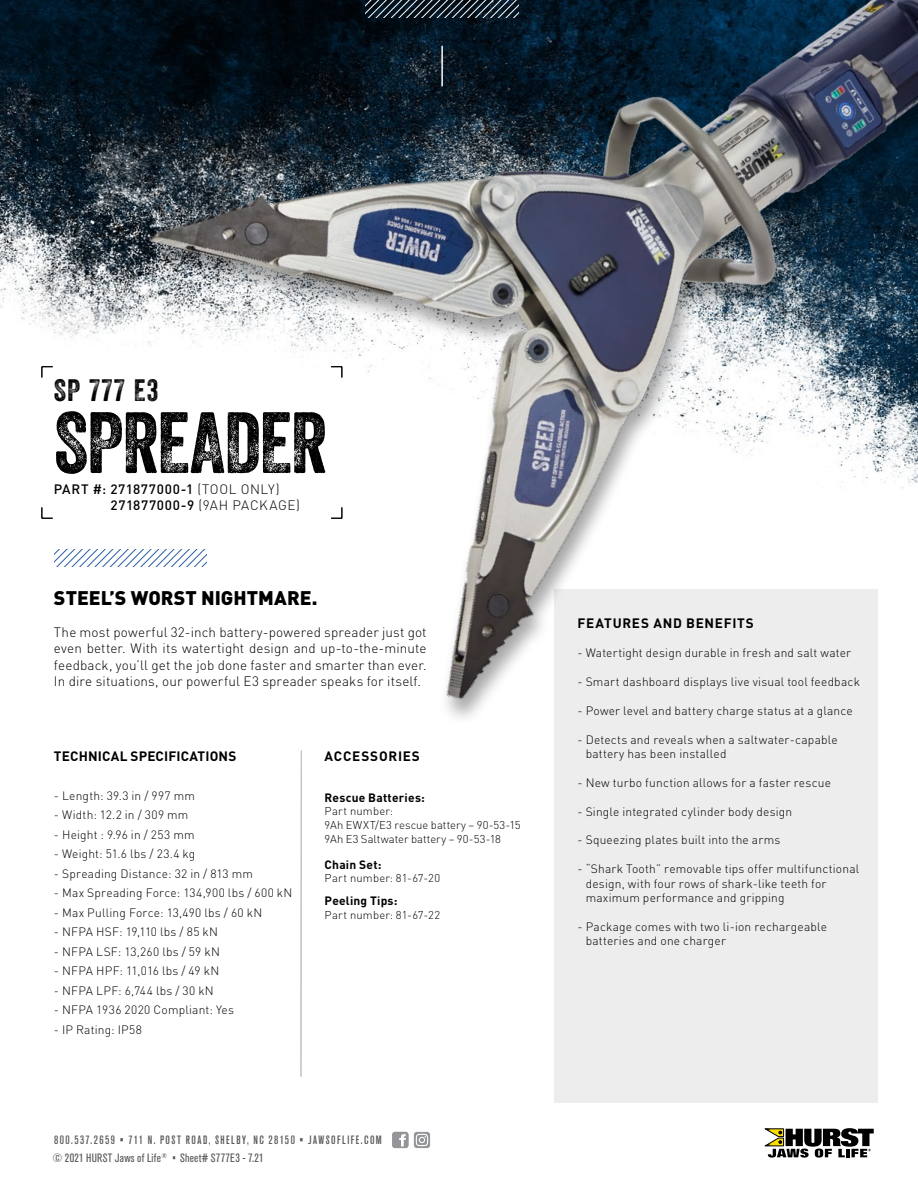
<style>
.page{position:relative;width:918px;height:1188px;background:#fff}
.page>*{position:absolute;margin:0;border:0;box-sizing:border-box;transform-origin:0 0}
.t1{font:84px "Veneer Two";letter-spacing:-.02em;color:#000}
.t2{font:30px "Veneer Two";letter-spacing:.055em;color:#000}
.t3{font:900 19.5px "DIN Pro";color:#000}
.t4{font:300 13.5px/16.2px "DIN Pro";letter-spacing:.01em;color:#000;text-align:justify}
.t5{font:500 13.5px/16.2px "DIN Pro";letter-spacing:.05em;color:#000}
.t6{font:700 13.5px "DIN Pro";letter-spacing:.05em;color:#000}
.t7{font:700 13.5px "DIN Pro";letter-spacing:.015em;color:#000}
.t8{font:300 12px/14.4px "DIN Pro";letter-spacing:.015em;color:#000}
.t9{font:500 condensed 12px/17.7px "Akzidenz Grotesk BQ";letter-spacing:.12em;color:#58595b}
.t10{font:700 12px "DIN Pro";letter-spacing:.02em;color:#000}
.t11{font:300 11.25px/14px "DIN Pro";letter-spacing:.015em;color:#000}
.s1{font-weight:300}
.s2{font-weight:400}
</style>
<div class="page">
<img style="left:0;top:0;width:73px;height:378px">
<svg style="left:54px;top:549px;width:19px;height:18px"></svg>
<svg style="left:765px;top:1128px;width:109px;height:30px"></svg>
<svg style="left:414px;top:1132px;width:16px;height:16px"></svg>
<div style="left:554px;top:590px;width:324px;height:513px;background:#ededee"></div>
<hr style="left:301px;top:751px;width:1px;height:326px;background:#bec0c2">
<svg style="left:392px;top:1132px;width:16px;height:16px"></svg>
<div style="left:141px;top:0;width:777px;height:726px;background:#000;opacity:.35"></div>
<img style="left:73px;top:0;width:845px;height:706px">
<svg style="left:331px;top:507px;width:12px;height:12px"></svg>
<svg style="left:331px;top:366px;width:12px;height:12px"></svg>
<svg style="left:42px;top:366px;width:11px;height:12px"></svg>
<svg style="left:42px;top:507px;width:11px;height:12px"></svg>
<h2 class="t2" style="left:54px;top:372px;width:106px">SP 777 E3</h2>
<h1 class="t1" style="left:54px;top:392px;width:275px">SPREADER</h1>
<p class="t5" style="left:111px;top:479px;width:191px;text-indent:-57px">PART #: 271877000-1 <span class="s1">(TOOL ONLY)<br></span>271877000-9 <span class="s1">(9AH PACKAGE)</span></p>
<h3 class="t3" style="left:54px;top:581px;width:265px">STEEL’S WORST NIGHTMARE.</h3>
<p class="t4" style="left:54px;top:623px;width:374px">The most powerful 32-inch battery-powered spreader just got even better. With its watertight design and up-to-the-minute feedback, you’ll get the job done faster and smarter than ever.<br>In dire situations, our powerful E3 spreader speaks for itself.</p>
<p class="t7" style="left:54px;top:745px;width:184px">TECHNICAL SPECIFICATIONS</p>
<p class="t8" style="left:54px;top:787px;width:143px">- Length: 39.3 in / 997 mm</p>
<p class="t8" style="left:54px;top:807px;width:136px">- Width: 12.2 in / 309 mm</p>
<p class="t8" style="left:54px;top:826px;width:142px">- Height : 9.96 in / 253 mm</p>
<p class="t8" style="left:54px;top:846px;width:143px">- Weight: 51.6 lbs / 23.4 kg</p>
<p class="t8" style="left:54px;top:865px;width:201px">- Spreading Distance: 32 in / 813 mm</p>
<p class="t8" style="left:54px;top:885px;width:240px">- Max Spreading Force: 134,900 lbs / 600 kN</p>
<p class="t8" style="left:54px;top:904px;width:210px">- Max Pulling Force: 13,490 lbs / 60 kN</p>
<p class="t8" style="left:54px;top:924px;width:166px">- NFPA HSF: 19,110 lbs / 85 kN</p>
<p class="t8" style="left:54px;top:943px;width:167px">- NFPA LSF: 13,260 lbs / 59 kN</p>
<p class="t8" style="left:54px;top:963px;width:167px">- NFPA HPF: 11,016 lbs / 49 kN</p>
<p class="t8" style="left:54px;top:982px;width:161px">- NFPA LPF: 6,744 lbs / 30 kN</p>
<p class="t8" style="left:54px;top:1002px;width:182px">- NFPA 1936 2020 Compliant: Yes</p>
<p class="t8" style="left:54px;top:1021px;width:90px">- IP Rating: IP58</p>
<p class="t6" style="left:325px;top:745px;width:97px">ACCESSORIES</p>
<p class="t10" style="left:325px;top:787px;width:102px">Rescue Batteries:</p>
<p class="t11" style="left:325px;top:803px;width:197px">Part number:<br>9Ah EWXT/E3 rescue battery – 90-53-15<br>9Ah E3 Saltwater battery – 90-53-18</p>
<p class="t10" style="left:325px;top:855px;width:58px">Chain Set:</p>
<p class="t11" style="left:325px;top:870px;width:117px">Part number: 81-67-20</p>
<p class="t10" style="left:325px;top:891px;width:74px">Peeling Tips:</p>
<p class="t11" style="left:325px;top:907px;width:117px">Part number: 81-67-22</p>
<p class="t9" style="left:52px;top:1131px;width:331px">800.537.2659 • 711 N. POST ROAD, SHELBY, NC 28150 • JAWSOFLIFE.COM <span class="s2">© 2021 HURST Jaws of Life</span><sup>®</sup> <span class="s2">• Sheet# S777E3 - 7.21</span></p>
<p class="t6" style="left:578px;top:612px;width:178px">FEATURES AND BENEFITS</p>
<p class="t8" style="left:578px;top:645px;width:275px">- Watertight design durable in fresh and salt water</p>
<p class="t8" style="left:578px;top:673px;width:284px">- Smart dashboard displays live visual tool feedback</p>
<p class="t8" style="left:578px;top:702px;width:277px">- Power level and battery charge status at a glance</p>
<p class="t8" style="left:586px;top:731px;width:254px;text-indent:-8px">- Detects and reveals when a saltwater-capable battery has been installed</p>
<p class="t8" style="left:578px;top:774px;width:255px">- New turbo function allows for a faster rescue</p>
<p class="t8" style="left:578px;top:803px;width:216px">- Single integrated cylinder body design</p>
<p class="t8" style="left:578px;top:832px;width:204px">- Squeezing plates built into the arms</p>
<p class="t8" style="left:586px;top:861px;width:275px;text-indent:-8px">- “Shark Tooth” removable tips offer multifunctional design, with four rows of shark-like teeth for maximum performance and gripping</p>
<p class="t8" style="left:586px;top:918px;width:243px;text-indent:-8px">- Package comes with two li-ion rechargeable batteries and one charger</p>
</div>
